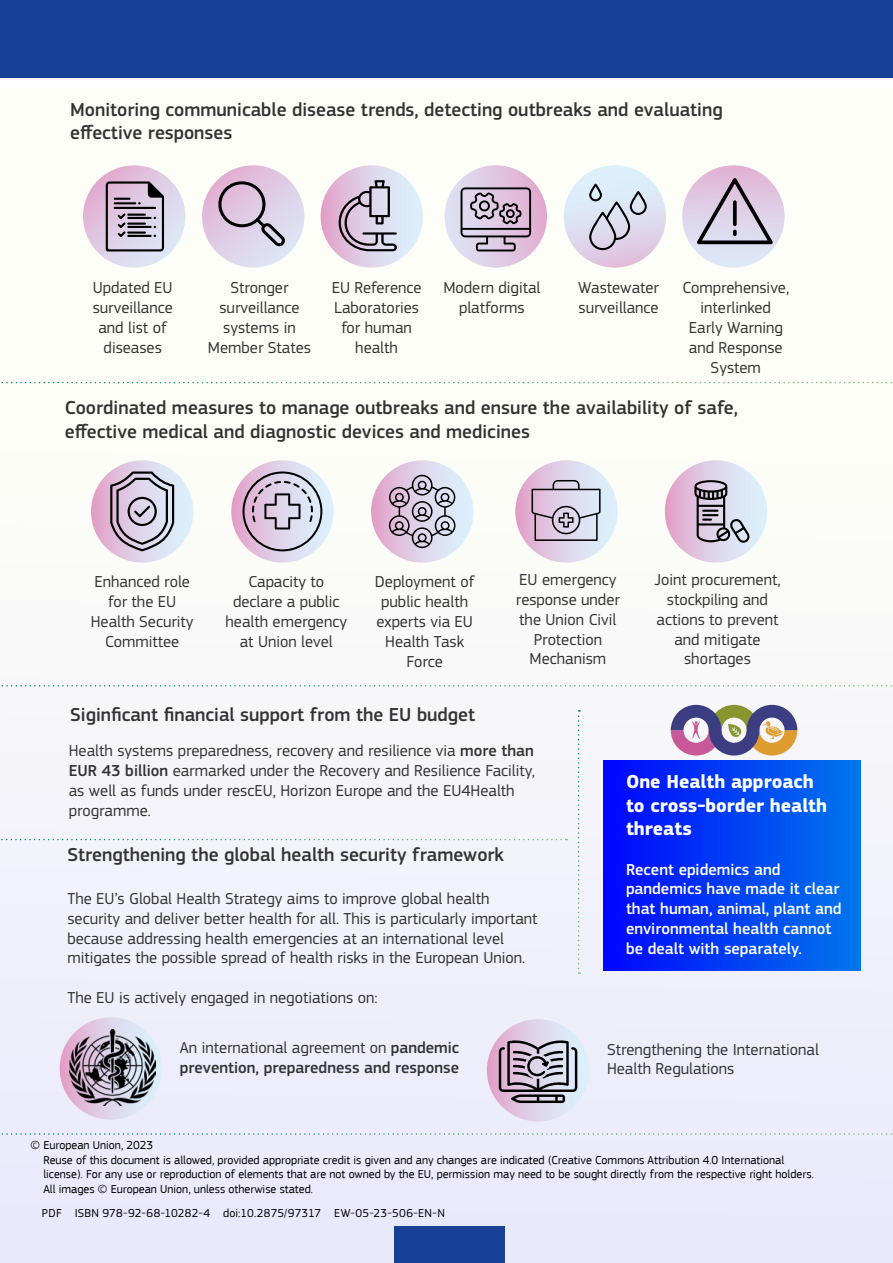
<style>
.page{position:relative;width:893px;height:1263px;background:#fff}
.page>*{position:absolute;margin:0;border:0;box-sizing:border-box;transform-origin:0 0}
.t1{font:500 19.5px/23.4px "EC Square Sans Pro";color:#333}
.t2{font:700 19.5px/23.4px "EC Square Sans Pro";color:#fff}
.t3{font:16.5px/19.8px "EC Square Sans Pro";color:#333;text-align:center}
.t4{font:500 16.5px/19.8px "EC Square Sans Pro";color:#fff}
.t5{font:500 16.5px/19.8px "EC Square Sans Pro";color:#333}
.t6{font:12px/14.4px "EC Square Sans Pro";color:#000}
.t7{font:12px "EC Square Sans Pro";letter-spacing:.02em;color:#000}
.s1{font-weight:500}
.s2{font-weight:400}
</style>
<div class="page">
<div style="left:0;top:88px;width:893px;height:1175px;background:linear-gradient(to right,#f6f6f9,#f6f6f9)"></div>
<div style="left:394px;top:1226px;width:111px;height:37px;background:#164194"></div>
<div style="left:0;top:0;width:893px;height:78px;background:#164194"></div>
<svg style="left:83px;top:165px;width:102px;height:103px;background:#ddcae2"></svg>
<svg style="left:445px;top:165px;width:102px;height:103px;background:#ddc6df"></svg>
<svg style="left:91px;top:460px;width:102px;height:103px;background:#decfe5"></svg>
<svg style="left:60px;top:1017px;width:102px;height:103px;background:#dfcde5"></svg>
<svg style="left:487px;top:1019px;width:102px;height:102px;background:#ddcee5"></svg>
<svg style="left:515px;top:460px;width:103px;height:103px;background:#dfd1e6"></svg>
<div style="left:665px;top:460px;width:102px;height:103px;background:linear-gradient(to right,#e2a8cd,#dcf9ff);border-radius:51px"></div>
<svg style="left:202px;top:165px;width:102px;height:103px;background:#dfd0e6"></svg>
<div style="left:564px;top:165px;width:102px;height:103px;background:linear-gradient(to bottom,#dbf8ff,#e1c5e0);border-radius:51px"></div>
<svg style="left:231px;top:460px;width:103px;height:103px;background:#dfd0e5"></svg>
<svg style="left:321px;top:165px;width:102px;height:103px;background:#ded3e8"></svg>
<div style="left:682px;top:165px;width:102px;height:103px;background:linear-gradient(to bottom,#e3b8d6,#ddedfa);border-radius:51px"></div>
<svg style="left:371px;top:460px;width:102px;height:103px;background:#dfcfe6"></svg>
<div style="left:604px;top:761px;width:257px;height:210px;background:linear-gradient(to right,#0006fe,#0078eb)"></div>
<svg style="left:0;top:382px;width:893px;height:1px"></svg>
<svg style="left:0;top:685px;width:893px;height:1px"></svg>
<svg style="left:0;top:839px;width:567px;height:1px"></svg>
<svg style="left:0;top:1133px;width:893px;height:2px;background:#ccdee3"></svg>
<svg style="left:106px;top:181px;width:58px;height:70px;background:#a396a8"></svg>
<svg style="left:338px;top:180px;width:59px;height:71px;background:#b0a4b6"></svg>
<svg style="left:461px;top:187px;width:70px;height:64px;background:#a898ab"></svg>
<svg style="left:589px;top:184px;width:58px;height:66px;background:#bfc0d0"></svg>
<svg style="left:697px;top:178px;width:76px;height:66px;background:#b7a9bc"></svg>
<svg style="left:578px;top:710px;width:2px;height:264px"></svg>
<svg style="left:110px;top:471px;width:64px;height:80px;background:#ada4b5"></svg>
<svg style="left:243px;top:471px;width:79px;height:80px;background:#bfb5c7"></svg>
<svg style="left:389px;top:475px;width:66px;height:73px;background:#aea5b6"></svg>
<svg style="left:532px;top:480px;width:69px;height:61px;background:#bbb2c4"></svg>
<img style="left:69px;top:1029px;width:87px;height:76px">
<svg style="left:499px;top:1037px;width:78px;height:66px;background:#978e9d"></svg>
<svg style="left:671px;top:705px;width:126px;height:50px"></svg>
<svg style="left:694px;top:478px;width:56px;height:65px;background:#a5a2b1"></svg>
<svg style="left:216px;top:179px;width:70px;height:67px;background:#c1b0c5"></svg>
<p class="t1" style="left:70px;top:98px;width:654px">Monitoring communicable disease trends, detecting outbreaks and evaluating effective responses</p>
<p class="t3" style="left:332px;top:278px;width:91px">EU Reference<br>Laboratories for human health</p>
<p class="t3" style="left:682px;top:278px;width:108px">Comprehensive, interlinked<br>Early Warning and Response<br>System</p>
<p class="t3" style="left:93px;top:278px;width:82px">Updated EU surveillance and list of diseases</p>
<p class="t3" style="left:443px;top:278px;width:99px">Modern digital platforms</p>
<p class="t3" style="left:208px;top:278px;width:105px">Stronger surveillance systems in<br>Member States</p>
<p class="t3" style="left:578px;top:278px;width:82px;text-align:left">Wastewater surveillance</p>
<p class="t1" style="left:65px;top:396px;width:675px">Coordinated measures to manage outbreaks and ensure the availability of safe, effective medical and diagnostic devices and medicines</p>
<p class="t3" style="left:91px;top:572px;width:104px">Enhanced role for the EU<br>Health Security<br>Committee</p>
<p class="t3" style="left:225px;top:572px;width:123px">Capacity to declare a public health emergency at Union level</p>
<p class="t3" style="left:375px;top:572px;width:101px">Deployment of public health experts via EU<br>Health Task<br>Force</p>
<p class="t1" style="left:70px;top:703px;width:407px">Siginficant financial support from the EU budget</p>
<p class="t3" style="left:516px;top:570px;width:105px">EU emergency response under the Union Civil<br>Protection<br>Mechanism</p>
<p class="t3" style="left:654px;top:570px;width:128px">Joint procurement, stockpiling and actions to prevent and mitigate shortages</p>
<p class="t3" style="left:69px;top:741px;width:468px;text-align:left">Health systems preparedness, recovery and resilience via <span class="s1">more than EUR 43 billion</span> earmarked under the Recovery and Resilience Facility, as well as funds under rescEU, Horizon Europe and the EU4Health programme.</p>
<p class="t1" style="left:67px;top:843px;width:438px">Strengthening the global health security framework</p>
<p class="t3" style="left:67px;top:889px;width:472px;text-align:left">The EU’s Global Health Strategy aims to improve global health security and deliver better health for all. This is particularly important because addressing health emergencies at an international level mitigates the possible spread of health risks in the European Union.</p>
<p class="t3" style="left:67px;top:988px;width:312px">The EU is actively engaged in negotiations on:</p>
<p class="t2" style="left:626px;top:771px;width:203px">One Health approach to cross-border health threats</p>
<p class="t4" style="left:626px;top:859px;width:217px">Recent epidemics and pandemics have made it clear that human, animal, plant and environmental health cannot be dealt with separately.</p>
<p class="t5" style="left:180px;top:1038px;width:281px"><span class="s2">An international agreement on</span> pandemic prevention, preparedness and response</p>
<p class="t3" style="left:607px;top:1039px;width:213px;text-align:left">Strengthening the International<br>Health Regulations</p>
<p class="t6" style="left:43px;top:1138px;width:772px;text-indent:-13px">© European Union, 2023<br>Reuse of this document is allowed, provided appropriate credit is given and any changes are indicated (Creative Commons Attribution 4.0 International license). For any use or reproduction of elements that are not owned by the EU, permission may need to be sought directly from the respective right holders.<br>All images © European Union, unless otherwise stated.</p>
<p class="t7" style="left:42px;top:1205px;width:404px">PDF ISBN 978-92-68-10282-4 doi:10.2875/97317 EW-05-23-506-EN-N</p>
</div>
